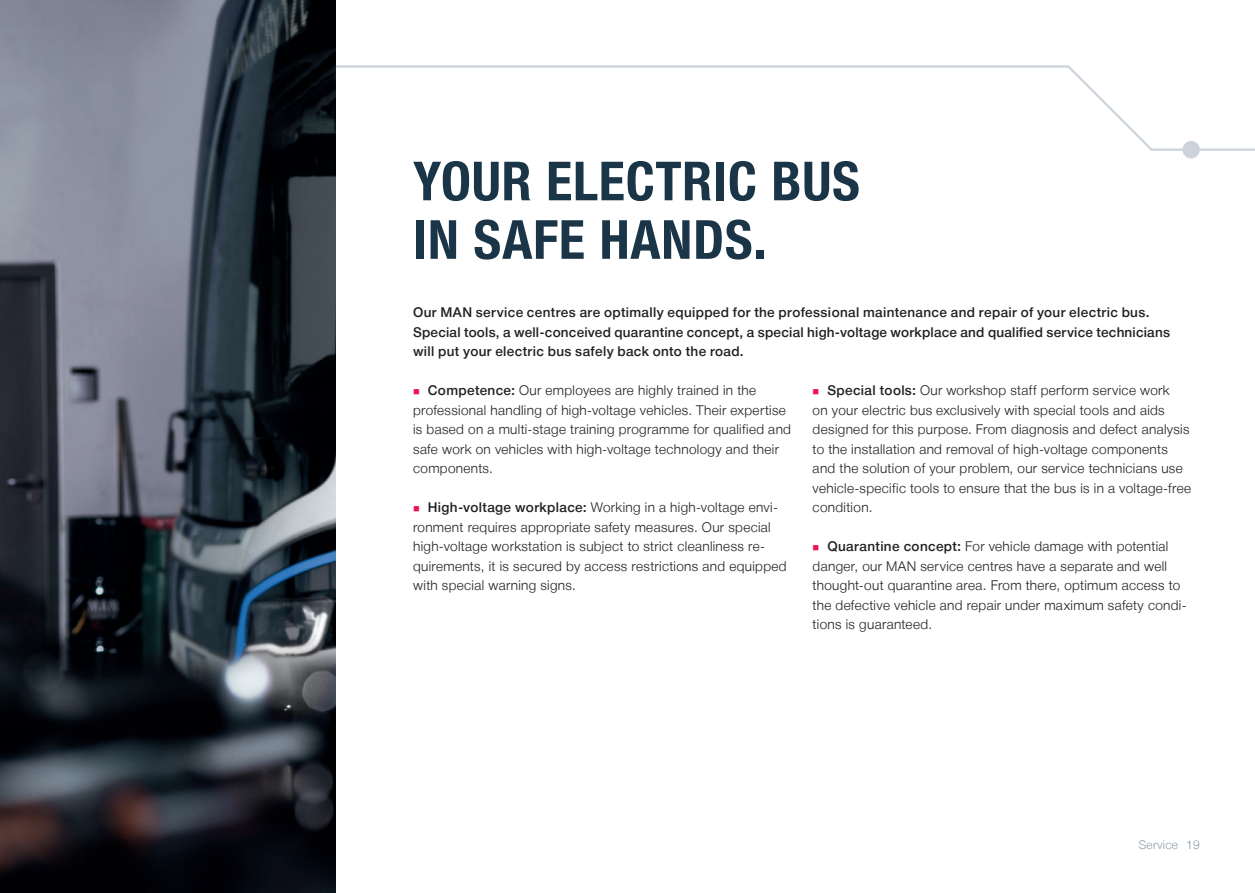
<style>
.page{position:relative;width:1255px;height:893px;background:#fff}
.page>*{position:absolute;margin:0;border:0;box-sizing:border-box;transform-origin:0 0}
.t1{font:700 54px/58.5px "Man Global Condensed";letter-spacing:.015em;color:#1a3548}
.t2{font:300 13.5px/19.5px "Man Global";letter-spacing:.025em;color:#231f20}
.t3{font:500 13.5px/19.5px "Man Global";letter-spacing:.025em;color:#231f20}
.t4{font:300 12px "Man Global";letter-spacing:.02em;color:#8f9daa}
.s1{font-weight:500}
</style>
<div class="page">
<svg style="left:335px;top:65px;width:919px;height:86px"></svg>
<div style="left:1182px;top:141px;width:17px;height:17px;background:#ccd3db;border-radius:50%"></div>
<img style="left:0;top:0;width:335px;height:893px">
<h1 class="t1" style="left:413px;top:151px;width:448px">YOUR ELECTRIC BUS<br>IN SAFE HANDS.</h1>
<p class="t3" style="left:413px;top:302px;width:758px">Our MAN service centres are optimally equipped for the professional maintenance and repair of your electric bus.<br>Special tools, a well-conceived quarantine concept, a special high-voltage workplace and qualified service technicians will put your electric bus safely back onto the road.</p>
<p class="t2" style="left:413px;top:380px;width:379px;text-indent:15px"><span class="s1">Competence:</span> Our employees are highly trained in the professional handling of high-voltage vehicles. Their expertise is based on a multi-stage training programme for qualified and safe work on vehicles with high-voltage technology and their components.</p>
<p class="t2" style="left:413px;top:497px;width:375px;text-indent:15px"><span class="s1">High-voltage workplace:</span> Working in a high-voltage envi&shy;ronment requires appropriate safety measures. Our special high-voltage workstation is subject to strict cleanliness re&shy;quirements, it is secured by access restrictions and equipped with special warning signs.</p>
<p class="t2" style="left:812px;top:380px;width:380px;text-indent:15px"><span class="s1">Special tools:</span> Our workshop staff perform service work<br>on your electric bus exclusively with special tools and aids designed for this purpose. From diagnosis and defect analysis to the installation and removal of high-voltage components and the solution of your problem, our service technicians use vehicle-specific tools to ensure that the bus is in a voltage-free condition.</p>
<p class="t2" style="left:812px;top:536px;width:375px;text-indent:15px"><span class="s1">Quarantine concept:</span> For vehicle damage with potential danger, our MAN service centres have a separate and well thought-out quarantine area. From there, optimum access to the defective vehicle and repair under maximum safety condi&shy;tions is guaranteed.</p>
<p class="t4" style="left:1138px;top:838px;width:62px">Service 19</p>
</div>
